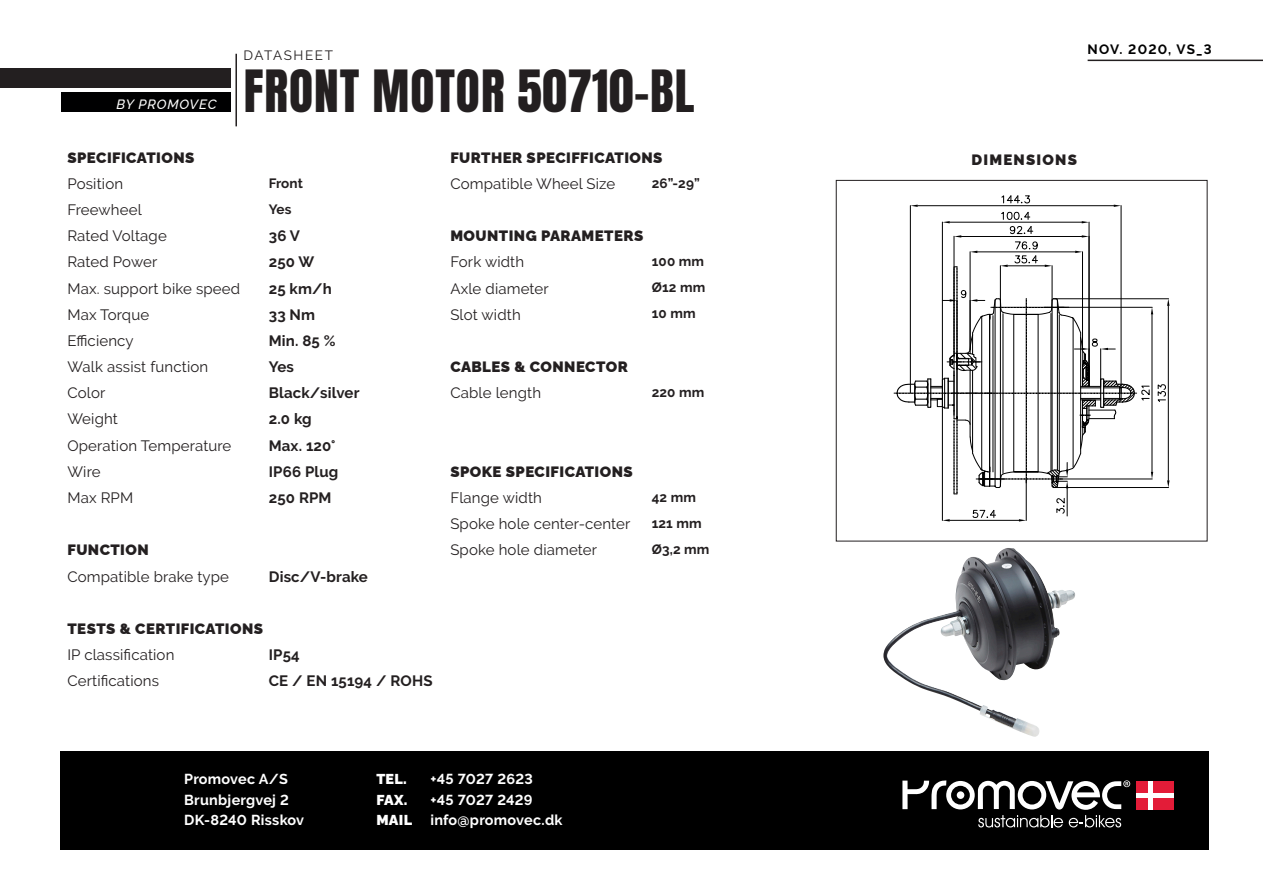
<style>
.page{position:relative;width:1263px;height:893px;background:#fff}
.page>*{position:absolute;margin:0;border:0;box-sizing:border-box;transform-origin:0 0}
.Brødtekst{font:49.5px "Anton";letter-spacing:.02em;color:#231f20}
.Brødtekst-2{font:15px "Raleway";letter-spacing:.01em;color:#231f20}
.Under-overskift__brø{font:900 15px "Raleway";letter-spacing:.03em;color:#231f20}
.Brødtekst-3{font:700 15px "Raleway";letter-spacing:.01em;color:#231f20}
.Under-overskift__brø-2{font:900 15px "Raleway";letter-spacing:.08em;color:#231f20}
.t1{font:700 14.4px "Raleway";letter-spacing:.02em;color:#fff}
.t2{font:900 14.4px "Raleway";letter-spacing:.02em;color:#fff}
.brødtekst_tabel{font:700 13.5px "Raleway";letter-spacing:.01em;color:#231f20}
.Brødtekst-4{font:700 13.5px "Raleway";letter-spacing:.01em;color:#231f20}
.Forside_-_overskrift{font:700 13.5px "Raleway";letter-spacing:.08em;color:#000001}
.t3{font:italic 500 13.5px "Raleway";letter-spacing:.06em;color:#fff}
.Forside_-_overskrift-2{font:13.5px "Raleway";letter-spacing:.115em;color:#231f20}
</style>
<div class="page">
<div style="left:0;top:69px;width:230px;height:19px;background:#231f20"></div>
<div style="left:61px;top:93px;width:169px;height:19px;background:#000001"></div>
<hr style="left:235px;top:54px;width:2px;height:72px;background:#231f20">
<hr style="left:1088px;top:60px;width:175px;height:1px;background:#231f20">
<div style="left:61px;top:751px;width:1148px;height:98px;background:#000"></div>
<svg style="left:902px;top:780px;width:228px;height:47px"></svg>
<div style="left:1136px;top:797px;width:12px;height:12px;background:#e31c38"></div>
<div style="left:1136px;top:781px;width:12px;height:12px;background:#e31c38"></div>
<div style="left:1152px;top:781px;width:21px;height:12px;background:#e31c38"></div>
<div style="left:1152px;top:797px;width:21px;height:12px;background:#e31c38"></div>
<hr style="left:1136px;top:793px;width:37px;height:4px;background:#fff">
<hr style="left:1148px;top:781px;width:4px;height:28px;background:#fff">
<svg style="left:894px;top:195px;width:275px;height:326px"></svg>
<div style="left:836px;top:180px;width:371px;height:361px;border:1px solid #231f20"></div>
<img style="left:883px;top:549px;width:192px;height:188px">
<p class="t3" style="left:117px;top:93px;width:101px">BY PROMOVEC</p>
<p class="Forside_-_overskrift-2" style="left:243px;top:48px;width:91px">DATASHEET</p>
<p class="Brødtekst" style="left:244px;top:66px;width:452px">FRONT MOTOR 50710-BL</p>
<p class="Under-overskift__brø" style="left:67px;top:146px;width:128px">SPECIFICATIONS</p>
<p class="Under-overskift__brø" style="left:450px;top:146px;width:214px">FURTHER SPECIFFICATIONS</p>
<p class="Brødtekst-2" style="left:67px;top:175px;width:57px">Position</p>
<p class="brødtekst_tabel" style="left:269px;top:175px;width:36px">Front</p>
<p class="Brødtekst-2" style="left:450px;top:175px;width:166px">Compatible Wheel Size</p>
<p class="brødtekst_tabel" style="left:652px;top:175px;width:50px">26”-29”</p>
<p class="Brødtekst-2" style="left:67px;top:201px;width:76px">Freewheel</p>
<p class="brødtekst_tabel" style="left:269px;top:201px;width:24px">Yes</p>
<p class="Brødtekst-2" style="left:67px;top:227px;width:101px">Rated Voltage</p>
<p class="Brødtekst-3" style="left:269px;top:228px;width:33px">36 V</p>
<p class="Under-overskift__brø" style="left:450px;top:224px;width:194px">MOUNTING PARAMETERS</p>
<p class="Brødtekst-2" style="left:67px;top:253px;width:91px">Rated Power</p>
<p class="Brødtekst-3" style="left:269px;top:254px;width:47px">250 W</p>
<p class="Brødtekst-2" style="left:450px;top:253px;width:75px">Fork width</p>
<p class="Brødtekst-4" style="left:652px;top:254px;width:54px">100 mm</p>
<p class="Brødtekst-2" style="left:67px;top:280px;width:174px">Max. support bike speed</p>
<p class="Brødtekst-3" style="left:269px;top:280px;width:65px">25 km/h</p>
<p class="Brødtekst-2" style="left:450px;top:280px;width:100px">Axle diameter</p>
<p class="Brødtekst-4" style="left:652px;top:280px;width:55px">Ø12 mm</p>
<p class="Brødtekst-2" style="left:67px;top:306px;width:83px">Max Torque</p>
<p class="Brødtekst-3" style="left:269px;top:306px;width:48px">33 Nm</p>
<p class="Brødtekst-2" style="left:450px;top:306px;width:72px">Slot width</p>
<p class="Brødtekst-4" style="left:652px;top:306px;width:45px">10 mm</p>
<p class="Brødtekst-2" style="left:67px;top:332px;width:68px">Efficiency</p>
<p class="Brødtekst-3" style="left:269px;top:332px;width:68px">Min. 85 %</p>
<p class="Brødtekst-2" style="left:67px;top:358px;width:142px">Walk assist function</p>
<p class="Brødtekst-3" style="left:269px;top:358px;width:27px">Yes</p>
<p class="Under-overskift__brø" style="left:450px;top:355px;width:179px">CABLES &amp; CONNECTOR</p>
<p class="Brødtekst-2" style="left:67px;top:384px;width:40px">Color</p>
<p class="Brødtekst-3" style="left:269px;top:384px;width:92px">Black/silver</p>
<p class="Brødtekst-2" style="left:450px;top:384px;width:92px">Cable length</p>
<p class="Brødtekst-4" style="left:652px;top:384px;width:54px">220 mm</p>
<p class="Brødtekst-2" style="left:67px;top:410px;width:52px">Weight</p>
<p class="Brødtekst-3" style="left:269px;top:410px;width:44px">2.0 kg</p>
<p class="Brødtekst-2" style="left:67px;top:437px;width:165px">Operation Temperature</p>
<p class="Brødtekst-3" style="left:269px;top:437px;width:68px">Max. 120°</p>
<p class="Brødtekst-2" style="left:67px;top:463px;width:35px">Wire</p>
<p class="Brødtekst-3" style="left:269px;top:463px;width:71px">IP66 Plug</p>
<p class="Under-overskift__brø" style="left:450px;top:460px;width:184px">SPOKE SPECIFICATIONS</p>
<p class="Brødtekst-2" style="left:67px;top:489px;width:67px">Max RPM</p>
<p class="Brødtekst-3" style="left:269px;top:489px;width:64px">250 RPM</p>
<p class="Brødtekst-2" style="left:450px;top:489px;width:93px">Flange width</p>
<p class="brødtekst_tabel" style="left:652px;top:489px;width:46px">42 mm</p>
<p class="Brødtekst-2" style="left:450px;top:515px;width:182px">Spoke hole center-center</p>
<p class="brødtekst_tabel" style="left:652px;top:515px;width:52px">121 mm</p>
<p class="Under-overskift__brø" style="left:67px;top:538px;width:83px">FUNCTION</p>
<p class="Brødtekst-2" style="left:450px;top:541px;width:148px">Spoke hole diameter</p>
<p class="brødtekst_tabel" style="left:652px;top:541px;width:59px">Ø3,2 mm</p>
<p class="Brødtekst-2" style="left:67px;top:567px;width:163px">Compatible brake type</p>
<p class="Brødtekst-3" style="left:269px;top:568px;width:101px">Disc/V-brake</p>
<p class="Under-overskift__brø" style="left:67px;top:616px;width:197px">TESTS &amp; CERTIFICATIONS</p>
<p class="Brødtekst-2" style="left:67px;top:646px;width:108px">IP classification</p>
<p class="Brødtekst-3" style="left:269px;top:646px;width:32px">IP54</p>
<p class="Brødtekst-2" style="left:67px;top:672px;width:93px">Certifications</p>
<p class="Brødtekst-3" style="left:269px;top:672px;width:165px">CE / EN 15194 / ROHS</p>
<p class="t1" style="left:184px;top:771px;width:105px">Promovec A/S</p>
<p class="t1" style="left:184px;top:791px;width:106px">Brunbjergvej 2</p>
<p class="t1" style="left:184px;top:812px;width:122px">DK-8240 Risskov</p>
<p class="t2" style="left:376px;top:768px;width:32px">TEL.</p>
<p class="t1" style="left:430px;top:771px;width:104px">+45 7027 2623</p>
<p class="t2" style="left:376px;top:788px;width:32px">FAX.</p>
<p class="t1" style="left:430px;top:791px;width:104px">+45 7027 2429</p>
<p class="t2" style="left:376px;top:809px;width:37px">MAIL</p>
<p class="t1" style="left:430px;top:812px;width:134px">info@promovec.dk</p>
<p class="Forside_-_overskrift" style="left:1088px;top:41px;width:126px">NOV. 2020, VS_3</p>
<p class="Under-overskift__brø-2" style="left:971px;top:148px;width:107px">DIMENSIONS</p>
</div>
